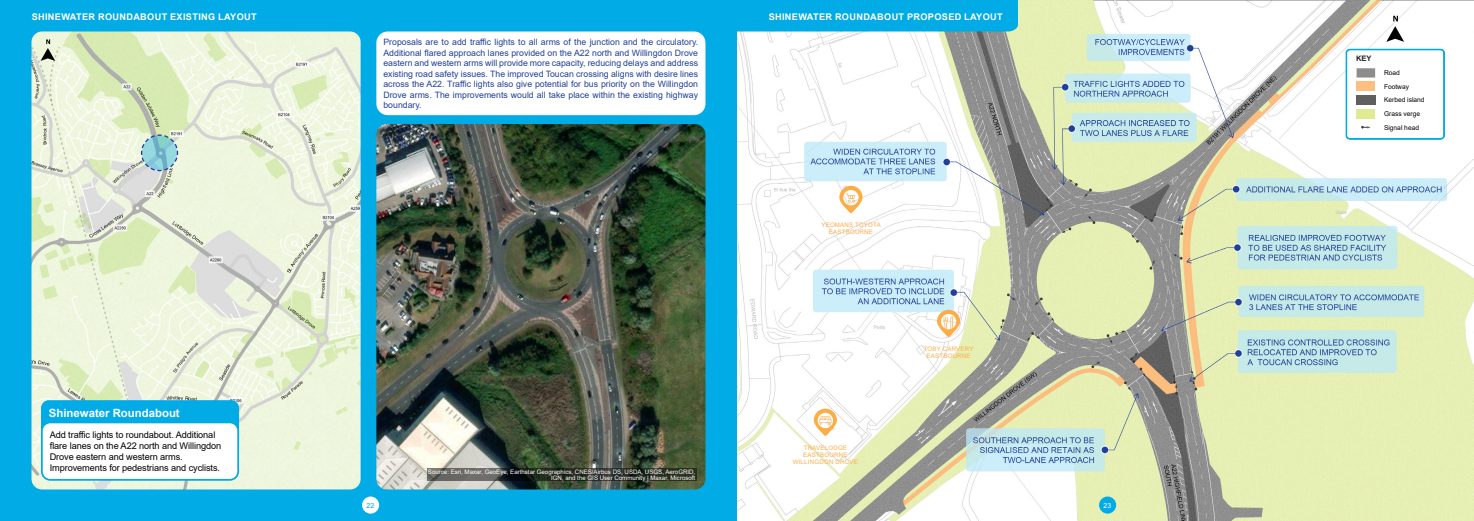
<style>
.page{position:relative;width:1474px;height:521px;background:#fff}
.page>*{position:absolute;margin:0;border:0;box-sizing:border-box;transform-origin:0 0}
.t1{font:700 11.38px "Arial";color:#fff}
.t2{font:9.19px/11px "Arial";letter-spacing:-.01em;color:#000}
.t3{font:700 9.19px "Arial";letter-spacing:.035em;color:#fff}
.t4{font:8.75px/10.5px "Arial";color:#21409a;text-align:justify}
.t5{font:700 7.52px "Arial";color:#241f21}
.t6{font:7px "Arial";color:#00abe6}
.t7{font:7px "Arial";color:#fff}
.t8{font:6.65px/13.7px "Arial";color:#000}
.t9{font:6.12px/6.1px "Arial";color:#fff;text-align:right}
.t10{font:6.12px/7.4px "Arial";letter-spacing:.035em;color:#fcad48;text-align:center}
</style>
<div class="page">
<div style="left:0;top:0;width:737px;height:521px;background:#00abe6"></div>
<div style="left:362px;top:496px;width:17px;height:18px;background:#fff;border-radius:50%"></div>
<img style="left:737px;top:0;width:736px;height:521px">
<svg style="left:1386px;top:16px;width:18px;height:26px"></svg>
<svg style="left:1345px;top:48px;width:100px;height:92px"></svg>
<svg style="left:813px;top:409px;width:24px;height:27px"></svg>
<svg style="left:937px;top:310px;width:23px;height:27px"></svg>
<svg style="left:839px;top:186px;width:23px;height:27px"></svg>
<div style="left:1099px;top:496px;width:17px;height:18px;background:#00abe6;border-radius:50%"></div>
<div style="left:377px;top:32px;width:327px;height:82px;background:#fff;border-radius:10px"></div>
<div style="left:376px;top:32px;width:329px;height:83px;border:2px solid #fff;border-radius:10px"></div>
<div style="left:737px;top:0;width:281px;height:32px;background:#00abe6"></div>
<img style="left:376px;top:124px;width:329px;height:365px">
<svg style="left:427px;top:468px;width:269px;height:13px;background:#363a32"></svg>
<img style="left:32px;top:32px;width:328px;height:457px">
<svg style="left:41px;top:39px;width:14px;height:22px"></svg>
<svg style="left:140px;top:134px;width:39px;height:38px"></svg>
<div style="left:41px;top:400px;width:198px;height:48px;background:#00abe6;border-radius:8px"></div>
<div style="left:42px;top:422px;width:196px;height:58px;background:#fff;border-radius:8px"></div>
<div style="left:41px;top:421px;width:198px;height:60px;border:2px solid #00abe6;border-radius:8px"></div>
<p class="t3" style="left:32px;top:10px;width:227px">SHINEWATER ROUNDABOUT EXISTING LAYOUT</p>
<p class="t3" style="left:768px;top:10px;width:236px">SHINEWATER ROUNDABOUT PROPOSED LAYOUT</p>
<h1 class="t1" style="left:49px;top:405px;width:132px">Shinewater Roundabout</h1>
<p class="t2" style="left:50px;top:429px;width:173px">Add traffic lights to roundabout. Additional flare lanes on the A22 north and Willingdon Drove eastern and western arms.<br>Improvements for pedestrians and cyclists.</p>
<p class="t4" style="left:383px;top:37px;width:316px">Proposals are to add traffic lights to all arms of the junction and the circulatory.<br>Additional flared approach lanes provided on the A22 north and Willingdon Drove eastern and western arms will provide more capacity, reducing delays and address existing road safety issues. The improved Toucan crossing aligns with desire lines across the A22. Traffic lights also give potential for bus priority on the Willingdon Drove arms. The improvements would all take place within the existing highway boundary.</p>
<p class="t6" style="left:366px;top:500px;width:9px">22</p>
<p class="t9" style="left:428px;top:468px;width:269px">Source: Esri, Maxar, GeoEye, Earthstar Geographics, CNES/Airbus DS, USDA, USGS, AeroGRID,<br>IGN, and the GIS User Community | Maxar, Microsoft</p>
<p class="t10" style="left:821px;top:221px;width:61px">YEOMANS TOYOTA<br>EASTBOURNE</p>
<p class="t10" style="left:792px;top:444px;width:67px">TRAVELODGE<br>EASTBOURNE<br>WILLINGDON DROVE</p>
<p class="t10" style="left:923px;top:345px;width:51px">TOBY CARVERY<br>EASTBOURNE</p>
<p class="t7" style="left:1103px;top:500px;width:9px">23</p>
<p class="t5" style="left:1355px;top:53px;width:17px">KEY</p>
<p class="t8" style="left:1383px;top:66px;width:42px">Road<br>Footway<br>Kerbed island<br>Grass verge<br>Signal head</p>
</div>
